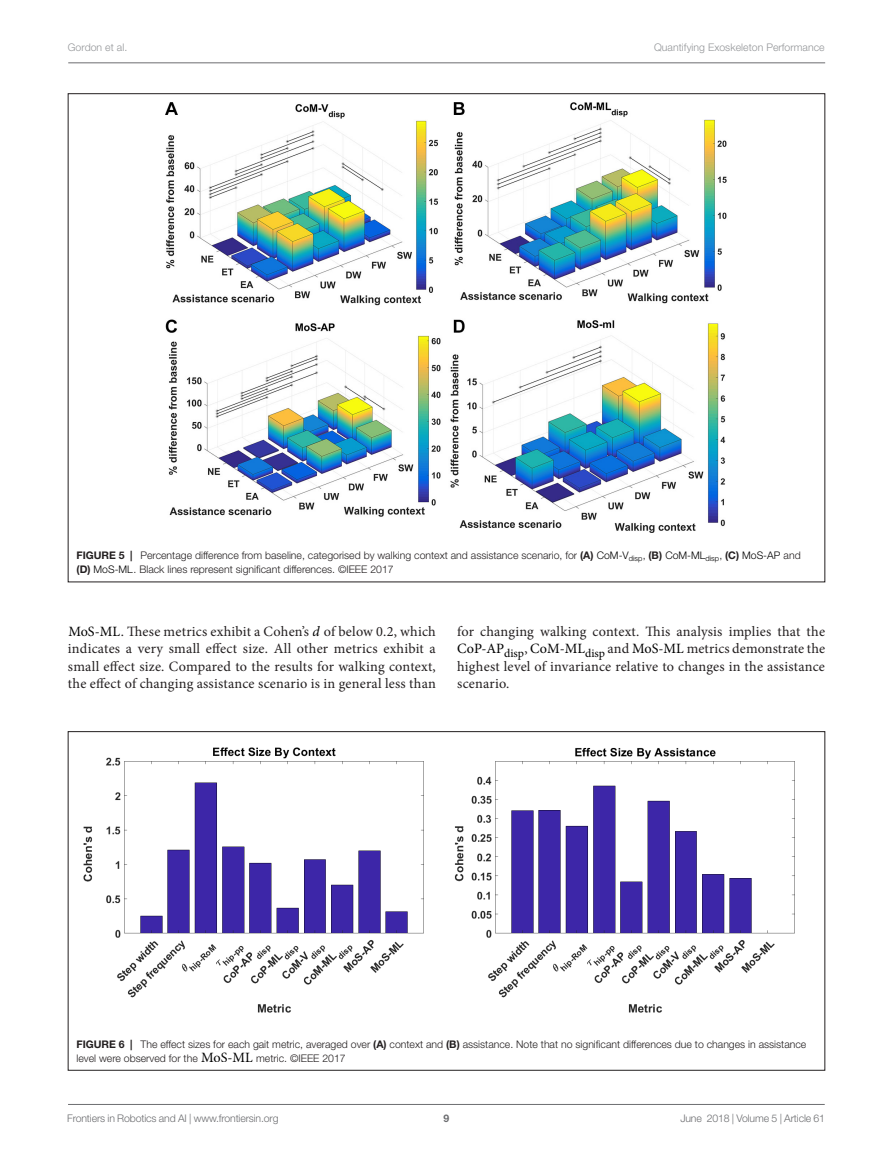
<style>
.page{position:relative;width:893px;height:1170px;background:#fff}
.page>*{position:absolute;margin:0;border:0;box-sizing:border-box;transform-origin:0 0}
.t1{font:14.25px/17.2px "Minion Pro";letter-spacing:.01em;color:#231f20;text-align:justify}
.t2{font:300 10.5px/14.2px "Helvetica Neue LT Std";color:#231f20}
.t3{font:300 10.5px "Helvetica Neue LT Std";letter-spacing:-.015em;color:#6c6d70}
.t4{font:300 10.5px "Helvetica Neue LT Std";letter-spacing:.005em;color:#939598}
.t5{font:700 10.5px "Helvetica Neue LT Std";color:#231f20}
.t6{font:700 10.5px "Helvetica Neue LT Std";color:#6c6d70}
.s1{font-weight:700}
.s2{color:#000}
.s3{font-style:italic;color:#000}
.s4{font-family:"Minion Pro";font-weight:400;font-size:14.25px;color:#000}
</style>
<div class="page">
<hr style="left:68px;top:63px;width:757px;height:1px;background:#6c6d70">
<hr style="left:68px;top:1104px;width:757px;height:1px;background:#6c6d70">
<img style="left:166px;top:102px;width:561px;height:431px">
<img style="left:83px;top:747px;width:712px;height:266px">
<p class="t4" style="left:68px;top:41px;width:61px">Gordon et al.</p>
<p class="t4" style="left:654px;top:41px;width:172px">Quantifying Exoskeleton Performance</p>
<p class="t2" style="left:77px;top:548px;width:726px;text-indent:42px"><span class="s1">5 |</span> Percentage difference from baseline, categorised by walking context and assistance scenario, for <span class="s1">(A)</span> <span class="s2">CoM-V</span><sub>disp</sub>, <span class="s1">(B)</span> <span class="s2">CoM-ML</span><sub>disp</sub>, <span class="s1">(C)</span> <span class="s2">MoS-AP</span> and <span class="s1">(D)</span> <span class="s2">MoS-ML</span>. Black lines represent significant differences. ©IEEE 2017</p>
<p class="t5" style="left:77px;top:549px;width:14px">FIGURE</p>
<p class="t1" style="left:68px;top:623px;width:369px"><span class="s2">MoS-ML</span>. These metrics exhibit a Cohen’s <span class="s3">d</span> of below 0.2, which indicates a very small effect size. All other metrics exhibit a small effect size. Compared to the results for walking context, the effect of changing assistance scenario is in general less than</p>
<p class="t1" style="left:457px;top:623px;width:369px">for changing walking context. This analysis implies that the <span class="s2">CoP-AP</span><sub>disp</sub>, <span class="s2">CoM-ML</span><sub>disp</sub> and <span class="s2">MoS-ML</span> metrics demonstrate the highest level of invariance relative to changes in the assistance scenario.</p>
<p class="t2" style="left:77px;top:1036px;width:731px;text-indent:42px"><span class="s1">6 |</span> The effect sizes for each gait metric, averaged over <span class="s1">(A)</span> context and <span class="s1">(B)</span> assistance. Note that no significant differences due to changes in assistance level were observed for the <span class="s4">MoS-ML</span> metric. ©IEEE 2017</p>
<p class="t5" style="left:77px;top:1037px;width:14px">FIGURE</p>
<p class="t3" style="left:67px;top:1111px;width:213px">Frontiers in Robotics and AI | www.frontiersin.org</p>
<p class="t6" style="left:443px;top:1111px;width:7px">9</p>
<p class="t3" style="left:680px;top:1111px;width:146px">June 2018 | Volume 5 | Article 61</p>
</div>
